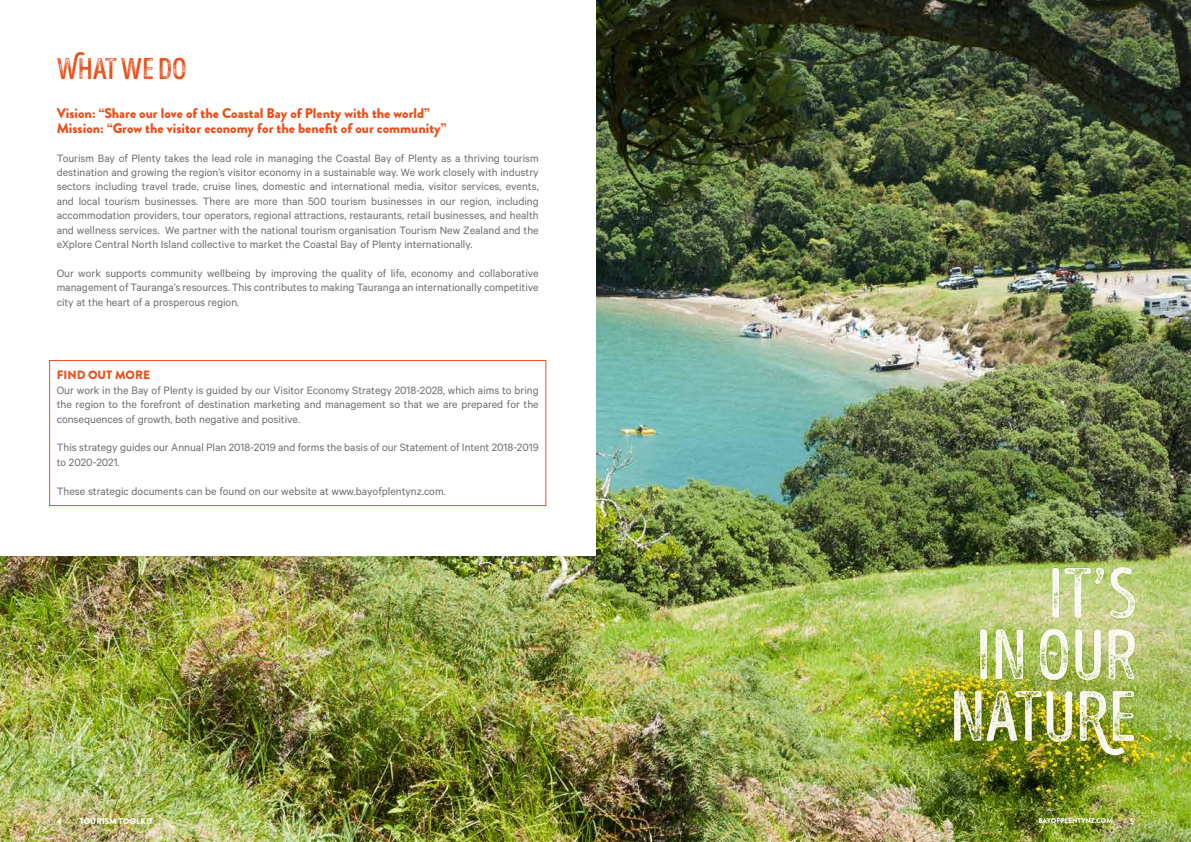
<style>
.page{position:relative;width:1191px;height:842px;background:#fff}
.page>*{position:absolute;margin:0;border:0;box-sizing:border-box;transform-origin:0 0}
.t1{font:30px "Intro Head BUC G Base";letter-spacing:-.01em;color:#ea4e19}
.t2{font:900 14px/15px "Brandon Grotesque";color:#ea4e19}
.t3{font:12px/14.4px "Calibre";color:#6d6e72;text-align:justify}
.t4{font:900 12px "Brandon Grotesque";color:#ea4e19}
.t5{font:900 8.4px "Brandon Grotesque";color:#fff}
.t6{font:900 8px "Brandon Grotesque";color:#fff}
.t7{font:900 7px "Brandon Grotesque";color:#fff}
</style>
<div class="page">
<img style="left:0;top:0;width:1191px;height:842px">
<div style="left:0;top:0;width:595px;height:555px;background:#fff"></div>
<div style="left:49px;top:360px;width:497px;height:146px;border:1px solid #ea4e19"></div>
<img style="left:886px;top:564px;width:257px;height:194px">
<h1 class="t1" style="left:57px;top:52px;width:131px">What we Do</h1>
<p class="t2" style="left:57px;top:106px;width:391px">Vision: “Share our love of the Coastal Bay of Plenty with the world”<br>Mission: “Grow the visitor economy for the benefit of our community”</p>
<p class="t3" style="left:57px;top:150px;width:483px">Tourism Bay of Plenty takes the lead role in managing the Coastal Bay of Plenty as a thriving tourism destination and growing the region’s visitor economy in a sustainable way. We work closely with industry sectors including travel trade, cruise lines, domestic and international media, visitor services, events, and local tourism businesses. There are more than 500 tourism businesses in our region, including accommodation providers, tour operators, regional attractions, restaurants, retail businesses, and health and wellness services. We partner with the national tourism organisation Tourism New Zealand and the eXplore Central North Island collective to market the Coastal Bay of Plenty internationally.</p>
<p class="t3" style="left:57px;top:265px;width:483px">Our work supports community wellbeing by improving the quality of life, economy and collaborative management of Tauranga’s resources. This contributes to making Tauranga an internationally competitive city at the heart of a prosperous region.</p>
<p class="t4" style="left:57px;top:367px;width:95px">FIND OUT MORE</p>
<p class="t3" style="left:57px;top:382px;width:483px">Our work in the Bay of Plenty is guided by our Visitor Economy Strategy 2018-2028, which aims to bring the region to the forefront of destination marketing and management so that we are prepared for the consequences of growth, both negative and positive.</p>
<p class="t3" style="left:57px;top:440px;width:483px">This strategy guides our Annual Plan 2018-2019 and forms the basis of our Statement of Intent 2018-2019 to 2020-2021.</p>
<p class="t3" style="left:57px;top:483px;width:390px">These strategic documents can be found on our website at www.bayofplentynz.com.</p>
<p class="t6" style="left:57px;top:815px;width:6px">4</p>
<p class="t5" style="left:79px;top:815px;width:75px">TOURISM TOOLKIT</p>
<p class="t7" style="left:1038px;top:816px;width:76px">BAYOFPLENTYNZ.COM</p>
<p class="t6" style="left:1130px;top:815px;width:6px">5</p>
</div>
